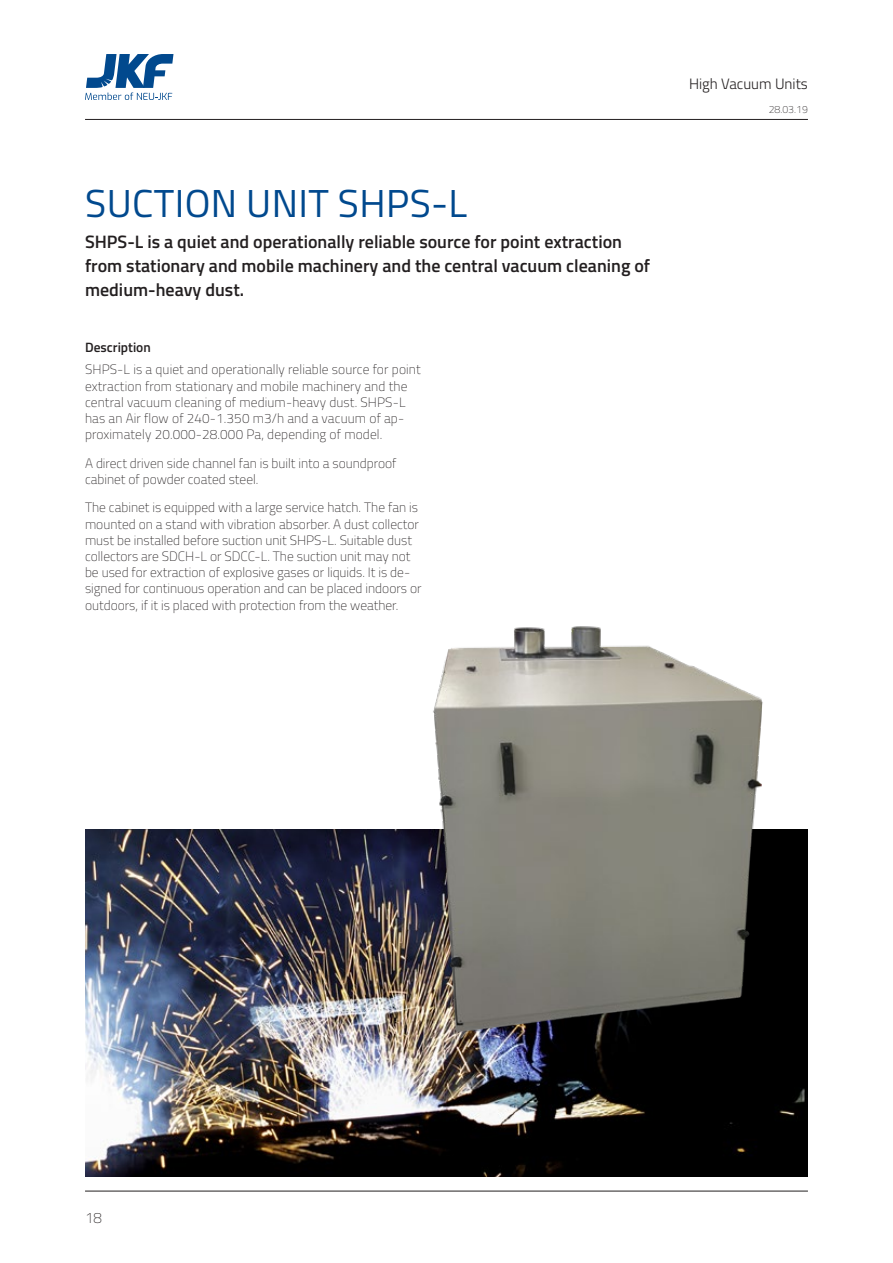
<style>
.page{position:relative;width:893px;height:1263px;background:#fff}
.page>*{position:absolute;margin:0;border:0;box-sizing:border-box;transform-origin:0 0}
.t1{font:39px "Titillium";letter-spacing:.01em;color:#01498e}
.t2{font:600 18px/24px "Titillium";color:#231f20}
.t3{font:300 15px "Titillium";color:#231f20}
.t4{font:100 15px "Titillium";color:#231f20}
.t5{font:100 13.5px/16.2px "Titillium";color:#231f20}
.t6{font:600 13.5px "Titillium";color:#231f20}
.t7{font:100 10.5px "Titillium";color:#231f20}
</style>
<div class="page">
<hr style="left:85px;top:119px;width:723px;height:1px;background:#231f20">
<hr style="left:85px;top:1191px;width:723px;height:1px;background:#231f20">
<img style="left:85px;top:829px;width:723px;height:348px">
<img style="left:421px;top:626px;width:354px;height:425px">
<svg style="left:85px;top:54px;width:88px;height:46px"></svg>
<h1 class="t1" style="left:85px;top:175px;width:383px">SUCTION UNIT SHPS-L</h1>
<h2 class="t2" style="left:85px;top:228px;width:567px">SHPS-L is a quiet and operationally reliable source for point extraction from stationary and mobile machinery and the central vacuum cleaning of medium-heavy dust.</h2>
<p class="t6" style="left:85px;top:337px;width:67px">Description</p>
<p class="t5" style="left:85px;top:361px;width:337px">SHPS-L is a quiet and operationally reliable source for point extraction from stationary and mobile machinery and the central vacuum cleaning of medium-heavy dust. SHPS-L has an Air flow of 240-1.350 m3/h and a vacuum of ap&shy;proximately 20.000-28.000 Pa, depending of model.</p>
<p class="t5" style="left:85px;top:454px;width:313px">A direct driven side channel fan is built into a soundproof cabinet of powder coated steel.</p>
<p class="t5" style="left:85px;top:499px;width:338px">The cabinet is equipped with a large service hatch. The fan is mounted on a stand with vibration absorber. A dust collector must be installed before suction unit SHPS-L. Suitable dust collectors are SDCH-L or SDCC-L. The suction unit may not be used for extraction of explosive gases or liquids. It is de&shy;signed for continuous operation and can be placed indoors or outdoors, if it is placed with protection from the weather.</p>
<p class="t3" style="left:689px;top:72px;width:120px">High Vacuum Units</p>
<p class="t7" style="left:769px;top:102px;width:41px">28.03.19</p>
<p class="t4" style="left:85px;top:1207px;width:18px">18</p>
</div>
